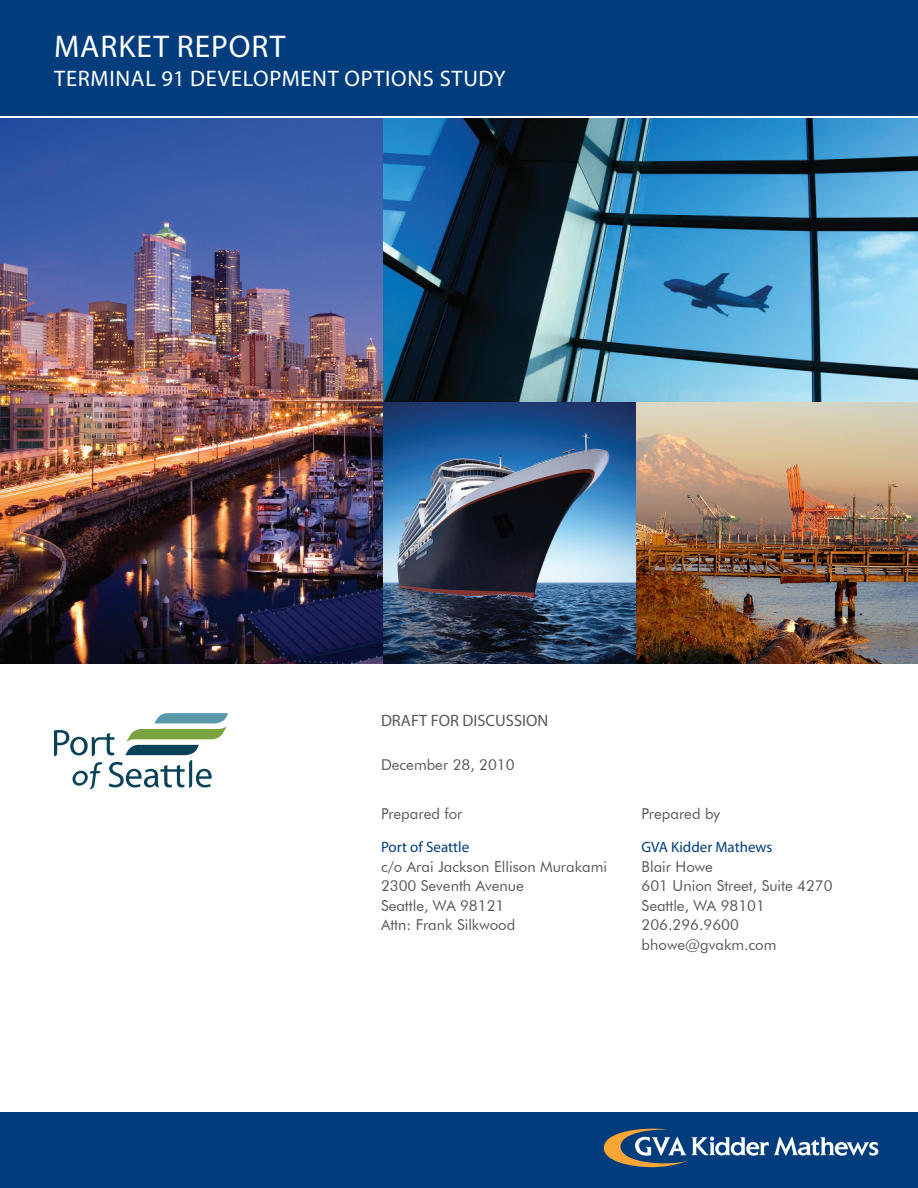
<style>
.page{position:relative;width:918px;height:1188px;background:#fff}
.page>*{position:absolute;margin:0;border:0;box-sizing:border-box;transform-origin:0 0}
.t1{font:31.5px "Myriad Pro";letter-spacing:.03em;color:#fff}
.t2{font:22.5px "Myriad Pro";letter-spacing:.03em;color:#fff}
.t3{font:16.5px "Myriad Pro";color:#57585a}
.t4{font:15px/19.5px "Futura BT";color:#57585a}
.s1{font-family:"Myriad Pro";color:#013d7d}
</style>
<div class="page">
<img style="left:382px;top:402px;width:255px;height:262px">
<img style="left:637px;top:402px;width:281px;height:262px">
<div style="left:0;top:1112px;width:918px;height:76px;background:#013d7d"></div>
<svg style="left:604px;top:1129px;width:274px;height:38px"></svg>
<img style="left:382px;top:119px;width:536px;height:283px">
<img style="left:0;top:119px;width:382px;height:545px">
<div style="left:0;top:0;width:918px;height:116px;background:#013d7d"></div>
<svg style="left:54px;top:713px;width:174px;height:76px"></svg>
<p class="t1" style="left:54px;top:27px;width:233px">MARKET REPORT</p>
<p class="t2" style="left:54px;top:65px;width:453px">TERMINAL 91 DEVELOPMENT OPTIONS STUDY</p>
<p class="t3" style="left:381px;top:710px;width:169px">DRAFT FOR DISCUSSION</p>
<p class="t4" style="left:381px;top:754px;width:135px">December 28, 2010</p>
<p class="t4" style="left:381px;top:804px;width:83px">Prepared for</p>
<p class="t4" style="left:381px;top:837px;width:228px"><span class="s1">Port of Seattle<br></span>c/o Arai Jackson Ellison Murakami<br>2300 Seventh Avenue<br>Seattle, WA 98121<br>Attn: Frank Silkwood</p>
<p class="t4" style="left:642px;top:804px;width:80px">Prepared by</p>
<p class="t4" style="left:642px;top:837px;width:193px"><span class="s1">GVA Kidder Mathews<br></span>Blair Howe<br>601 Union Street, Suite 4270<br>Seattle, WA 98101<br>206.296.9600 bhowe@gvakm.com</p>
</div>
